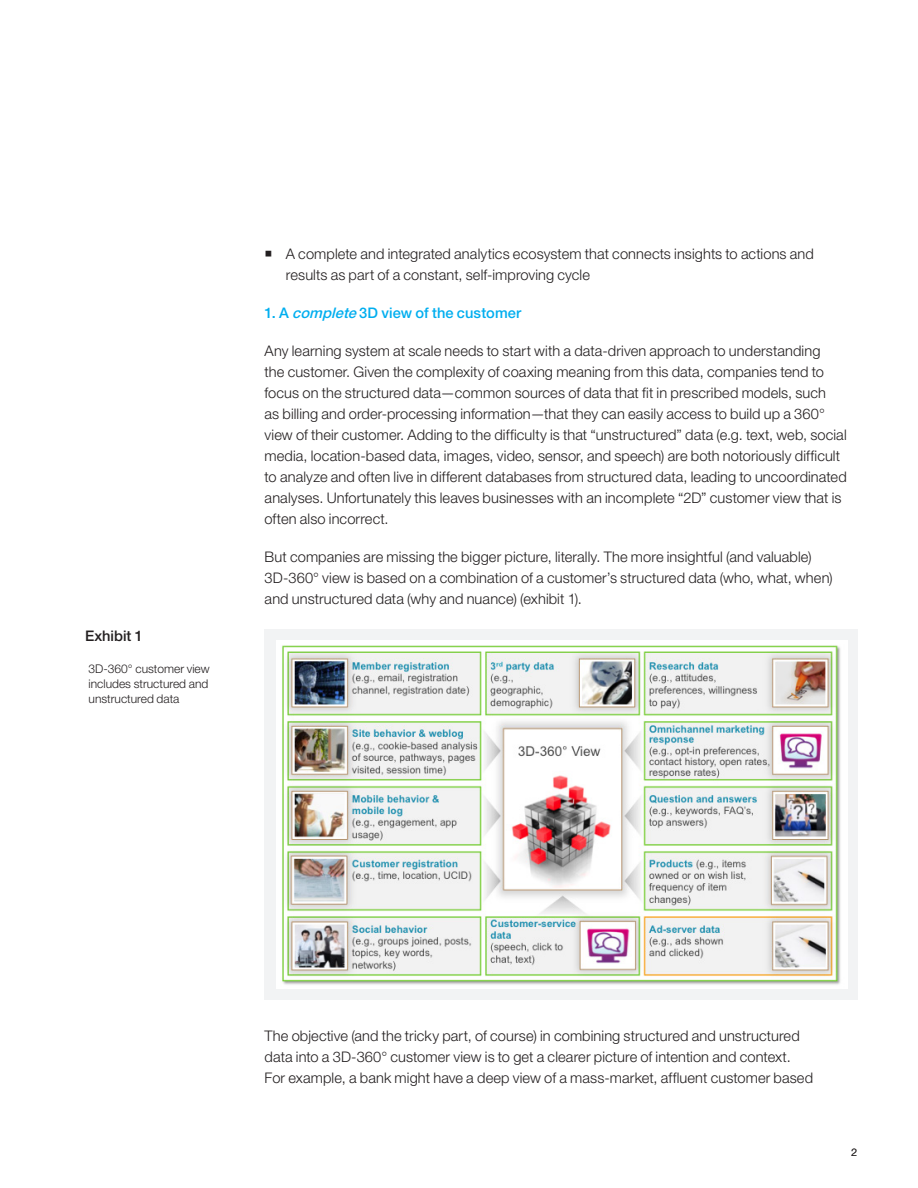
<style>
.page{position:relative;width:918px;height:1188px;background:#fff}
.page>*{position:absolute;margin:0;border:0;box-sizing:border-box;transform-origin:0 0}
.Body{font:300 14.7px/21px "Helvetica Neue LT Std";letter-spacing:.005em;color:#231f20}
.Body-2{font:500 14.7px "Helvetica Neue LT Std";letter-spacing:.01em;color:#00aeef}
.Exhibit_headers{font:500 14.7px "Helvetica Neue LT Std";color:#231f20}
.Captions{font:300 12px/15px "Helvetica Neue LT Std";color:#231f20;text-align:justify}
.t1{font:300 10.5px "Helvetica Neue LT Std";color:#231f20}
.s1{font-style:italic}
</style>
<div class="page">
<div style="left:264px;top:630px;width:594px;height:370px;background:#f2f3f4"></div>
<img style="left:276px;top:640px;width:571px;height:348px">
<p class="Exhibit_headers" style="left:85px;top:627px;width:59px">Exhibit 1</p>
<p class="Captions" style="left:89px;top:661px;width:123px">3D-360° customer view includes structured and unstructured data</p>
<p class="Body" style="left:286px;top:243px;width:530px">A complete and integrated analytics ecosystem that connects insights to actions and results as part of a constant, self-improving cycle</p>
<p class="Body-2" style="left:265px;top:304px;width:258px">1. A <span class="s1">complete</span> 3D view of the customer</p>
<p class="Body" style="left:265px;top:340px;width:584px">Any learning system at scale needs to start with a data-driven approach to understanding<br>the customer. Given the complexity of coaxing meaning from this data, companies tend to focus on the structured data—common sources of data that fit in prescribed models, such<br>as billing and order-processing information—that they can easily access to build up a 360° view of their customer. Adding to the difficulty is that “unstructured” data (e.g. text, web, social media, location-based data, images, video, sensor, and speech) are both notoriously difficult to analyze and often live in different databases from structured data, leading to uncoordinated analyses. Unfortunately this leaves businesses with an incomplete “2D” customer view that is often also incorrect.</p>
<p class="Body" style="left:265px;top:546px;width:570px">But companies are missing the bigger picture, literally. The more insightful (and valuable)<br>3D-360° view is based on a combination of a customer’s structured data (who, what, when) and unstructured data (why and nuance) (exhibit 1).</p>
<p class="Body" style="left:265px;top:1025px;width:550px">The objective (and the tricky part, of course) in combining structured and unstructured data into a 3D-360° customer view is to get a clearer picture of intention and context.<br>For example, a bank might have a deep view of a mass-market, affluent customer based</p>
<p class="t1" style="left:851px;top:1145px;width:7px">2</p>
</div>
